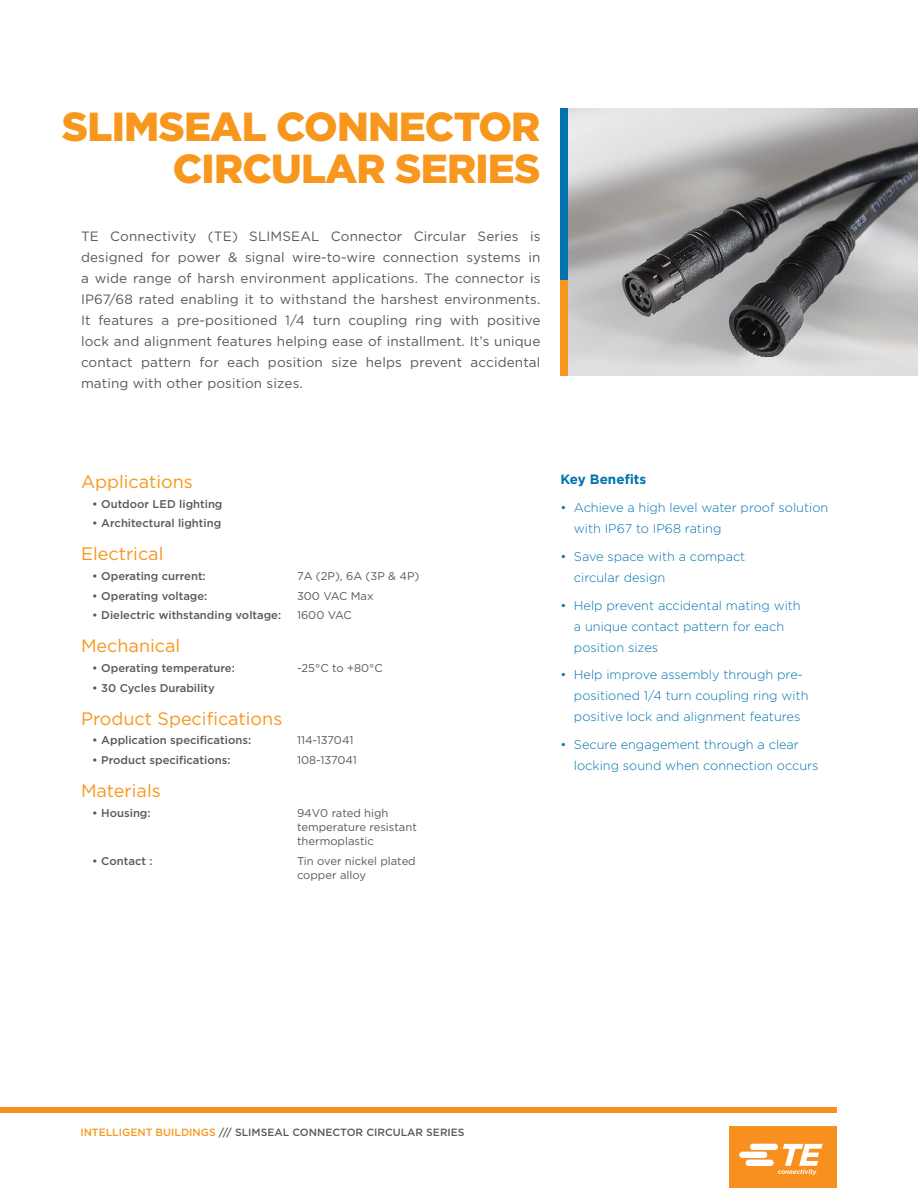
<style>
.page{position:relative;width:918px;height:1188px;background:#fff}
.page>*{position:absolute;margin:0;border:0;box-sizing:border-box;transform-origin:0 0}
.Orange_BODY_HEADINGS{font:900 40.5px/42px "Gotham";letter-spacing:-.02em;color:#f8971d;text-align:right}
.Orange_BODY_HEADINGS-2{font:18px "Gotham";color:#f8971d}
.TEXT_UNDER_BLUE_HEAD{font:13.5px/21px "Gotham";letter-spacing:.01em;color:#58595b;text-align:justify}
.KEY_FEATURE__TITLE{font:700 13.5px "Gotham";color:#0073ae}
.t1{font:300 12.75px/21px "Gotham";color:#0073ae}
.t2{font:500 11.25px "Gotham";color:#58595b}
.t3{font:11.25px/14.2px "Gotham";color:#58595b}
.B_Footer_Info{font:500 10.5px "Gotham";color:#58595b}
.s1{color:#f8971d}
</style>
<div class="page">
<img style="left:568px;top:108px;width:350px;height:268px">
<div style="left:560px;top:280px;width:8px;height:96px;background:#f8971d"></div>
<div style="left:560px;top:108px;width:8px;height:172px;background:#0073ae"></div>
<div style="left:0;top:1107px;width:837px;height:6px;background:#f7901e"></div>
<div style="left:729px;top:1126px;width:108px;height:62px;background:#f7901e"></div>
<svg style="left:739px;top:1144px;width:84px;height:31px"></svg>
<p class="Orange_BODY_HEADINGS" style="left:62px;top:105px;width:480px">SLIMSEAL CONNECTOR<br>CIRCULAR SERIES</p>
<p class="TEXT_UNDER_BLUE_HEAD" style="left:81px;top:225px;width:461px">TE Connectivity (TE) SLIMSEAL Connector Circular Series is designed for power &amp; signal wire-to-wire connection systems in a wide range of harsh environment applications. The connector is IP67/68 rated enabling it to withstand the harshest environments.<br>It features a pre-positioned 1/4 turn coupling ring with positive lock and alignment features helping ease of installment. It’s unique contact pattern for each position size helps prevent accidental mating with other position sizes.</p>
<p class="Orange_BODY_HEADINGS-2" style="left:81px;top:470px;width:113px">Applications</p>
<p class="t2" style="left:92px;top:496px;width:132px">• Outdoor LED lighting</p>
<p class="t2" style="left:92px;top:516px;width:131px">• Architectural lighting</p>
<p class="Orange_BODY_HEADINGS-2" style="left:81px;top:542px;width:84px">Electrical</p>
<p class="t2" style="left:92px;top:569px;width:115px">• Operating current:</p>
<p class="t3" style="left:297px;top:569px;width:124px">7A (2P), 6A (3P &amp; 4P)</p>
<p class="t2" style="left:92px;top:588px;width:117px">• Operating voltage:</p>
<p class="t3" style="left:297px;top:588px;width:78px">300 VAC Max</p>
<p class="t2" style="left:92px;top:608px;width:191px">• Dielectric withstanding voltage:</p>
<p class="t3" style="left:297px;top:608px;width:56px">1600 VAC</p>
<p class="Orange_BODY_HEADINGS-2" style="left:81px;top:634px;width:101px">Mechanical</p>
<p class="t2" style="left:92px;top:661px;width:144px">• Operating temperature:</p>
<p class="t3" style="left:297px;top:661px;width:87px">-25°C to +80°C</p>
<p class="t2" style="left:92px;top:680px;width:124px">• 30 Cycles Durability</p>
<p class="Orange_BODY_HEADINGS-2" style="left:81px;top:707px;width:203px">Product Specifications</p>
<p class="t2" style="left:92px;top:733px;width:160px">• Application specifications:</p>
<p class="t3" style="left:297px;top:733px;width:58px">114-137041</p>
<p class="t2" style="left:92px;top:753px;width:140px">• Product specifications:</p>
<p class="t3" style="left:297px;top:753px;width:61px">108-137041</p>
<p class="Orange_BODY_HEADINGS-2" style="left:81px;top:779px;width:81px">Materials</p>
<p class="t2" style="left:92px;top:805px;width:60px">• Housing:</p>
<p class="t3" style="left:297px;top:805px;width:121px">94V0 rated high temperature resistant thermoplastic</p>
<p class="t2" style="left:92px;top:853px;width:62px">• Contact :</p>
<p class="t3" style="left:297px;top:853px;width:120px">Tin over nickel plated copper alloy</p>
<p class="KEY_FEATURE__TITLE" style="left:560px;top:471px;width:87px">Key Benefits</p>
<p class="t1" style="left:574px;top:497px;width:256px;text-indent:-14px">• Achieve a high level water proof solution with IP67 to IP68 rating</p>
<p class="t1" style="left:574px;top:546px;width:173px;text-indent:-14px">• Save space with a compact circular design</p>
<p class="t1" style="left:574px;top:594px;width:228px;text-indent:-14px">• Help prevent accidental mating with a unique contact pattern for each position sizes</p>
<p class="t1" style="left:574px;top:664px;width:236px;text-indent:-14px">• Help improve assembly through pre&shy;positioned 1/4 turn coupling ring with positive lock and alignment features</p>
<p class="t1" style="left:574px;top:734px;width:246px;text-indent:-14px">• Secure engagement through a clear locking sound when connection occurs</p>
<p class="B_Footer_Info" style="left:80px;top:1126px;width:386px"><span class="s1">INTELLIGENT BUILDINGS</span> /// SLIMSEAL CONNECTOR CIRCULAR SERIES</p>
</div>
